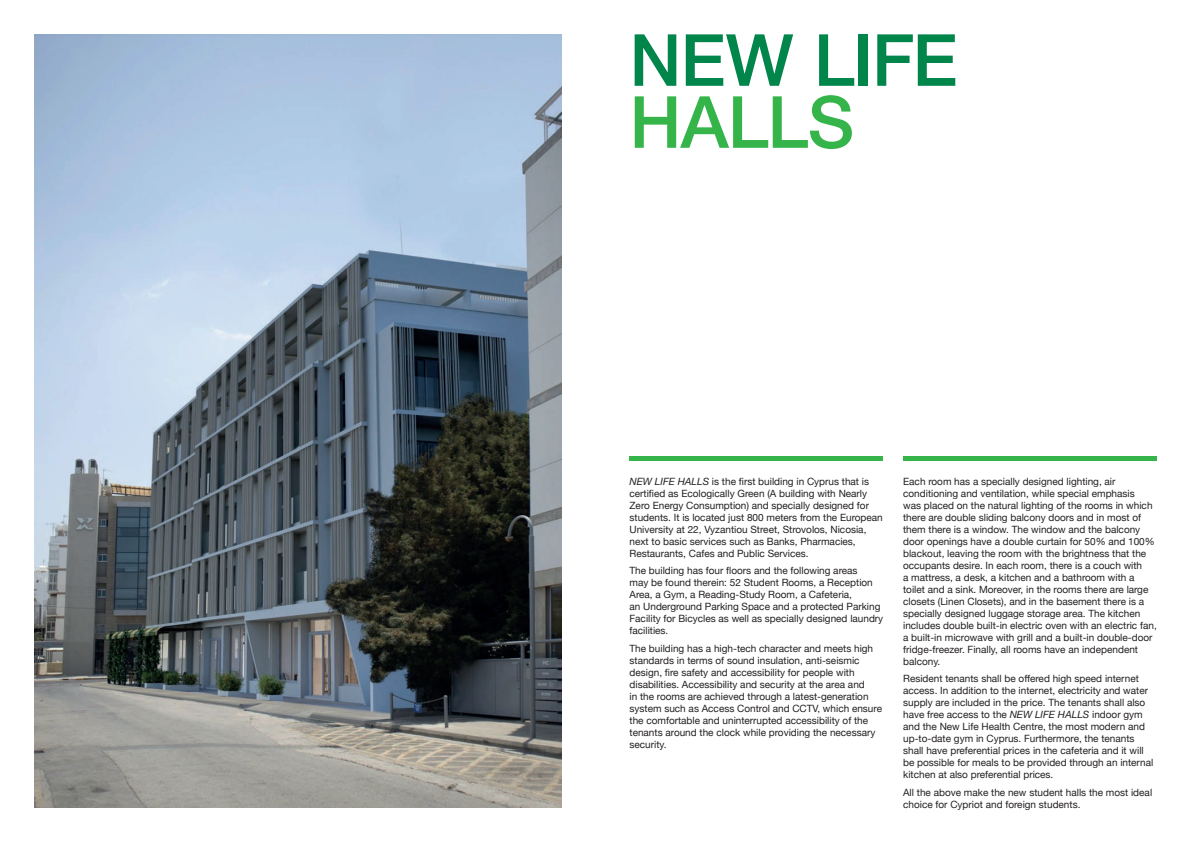
<style>
.page{position:relative;width:1191px;height:842px;background:#fff}
.page>*{position:absolute;margin:0;border:0;box-sizing:border-box;transform-origin:0 0}
.t1{font:500 72px "Helvetica Neue";letter-spacing:-.02em;color:#00854a}
.t2{font:500 72px "Helvetica Neue";letter-spacing:-.015em;color:#35b44a}
.t3{font:10px/12px "Helvetica Neue";color:#231f20}
.s1{font-style:italic}
</style>
<div class="page">
<img style="left:34px;top:34px;width:527px;height:774px">
<div style="left:629px;top:456px;width:254px;height:5px;background:#35b44a"></div>
<div style="left:903px;top:456px;width:254px;height:5px;background:#35b44a"></div>
<h1 class="t1" style="left:629px;top:2px;width:330px">NEW LIFE</h1>
<h1 class="t2" style="left:629px;top:64px;width:226px">HALLS</h1>
<p class="t3" style="left:629px;top:476px;width:255px"><span class="s1">NEW LIFE HALLS</span> is the first building in Cyprus that is certified as Ecologically Green (A building with Nearly Zero Energy Consumption) and specially designed for students. It is located just 800 meters from the European University at 22, Vyzantiou Street, Strovolos, Nicosia, next to basic services such as Banks, Pharmacies, Restaurants, Cafes and Public Services.</p>
<p class="t3" style="left:629px;top:565px;width:255px">The building has four floors and the following areas<br>may be found therein: 52 Student Rooms, a Reception Area, a Gym, a Reading-Study Room, a Cafeteria,<br>an Underground Parking Space and a protected Parking Facility for Bicycles as well as specially designed laundry facilities.</p>
<p class="t3" style="left:629px;top:643px;width:254px">The building has a high-tech character and meets high standards in terms of sound insulation, anti-seismic design, fire safety and accessibility for people with disabilities. Accessibility and security at the area and<br>in the rooms are achieved through a latest-generation system such as Access Control and CCTV, which ensure the comfortable and uninterrupted accessibility of the tenants around the clock while providing the necessary security.</p>
<p class="t3" style="left:903px;top:476px;width:255px">Each room has a specially designed lighting, air conditioning and ventilation, while special emphasis<br>was placed on the natural lighting of the rooms in which there are double sliding balcony doors and in most of them there is a window. The window and the balcony door openings have a double curtain for 50% and 100% blackout, leaving the room with the brightness that the occupants desire. In each room, there is a couch with<br>a mattress, a desk, a kitchen and a bathroom with a toilet and a sink. Moreover, in the rooms there are large closets (Linen Closets), and in the basement there is a specially designed luggage storage area. The kitchen includes double built-in electric oven with an electric fan, a built-in microwave with grill and a built-in double-door fridge-freezer. Finally, all rooms have an independent balcony.</p>
<p class="t3" style="left:903px;top:673px;width:252px">Resident tenants shall be offered high speed internet access. In addition to the internet, electricity and water supply are included in the price. The tenants shall also have free access to the <span class="s1">NEW LIFE HALLS</span> indoor gym and the New Life Health Centre, the most modern and up-to-date gym in Cyprus. Furthermore, the tenants shall have preferential prices in the cafeteria and it will be possible for meals to be provided through an internal kitchen at also preferential prices.</p>
<p class="t3" style="left:903px;top:787px;width:250px">All the above make the new student halls the most ideal choice for Cypriot and foreign students.</p>
</div>
